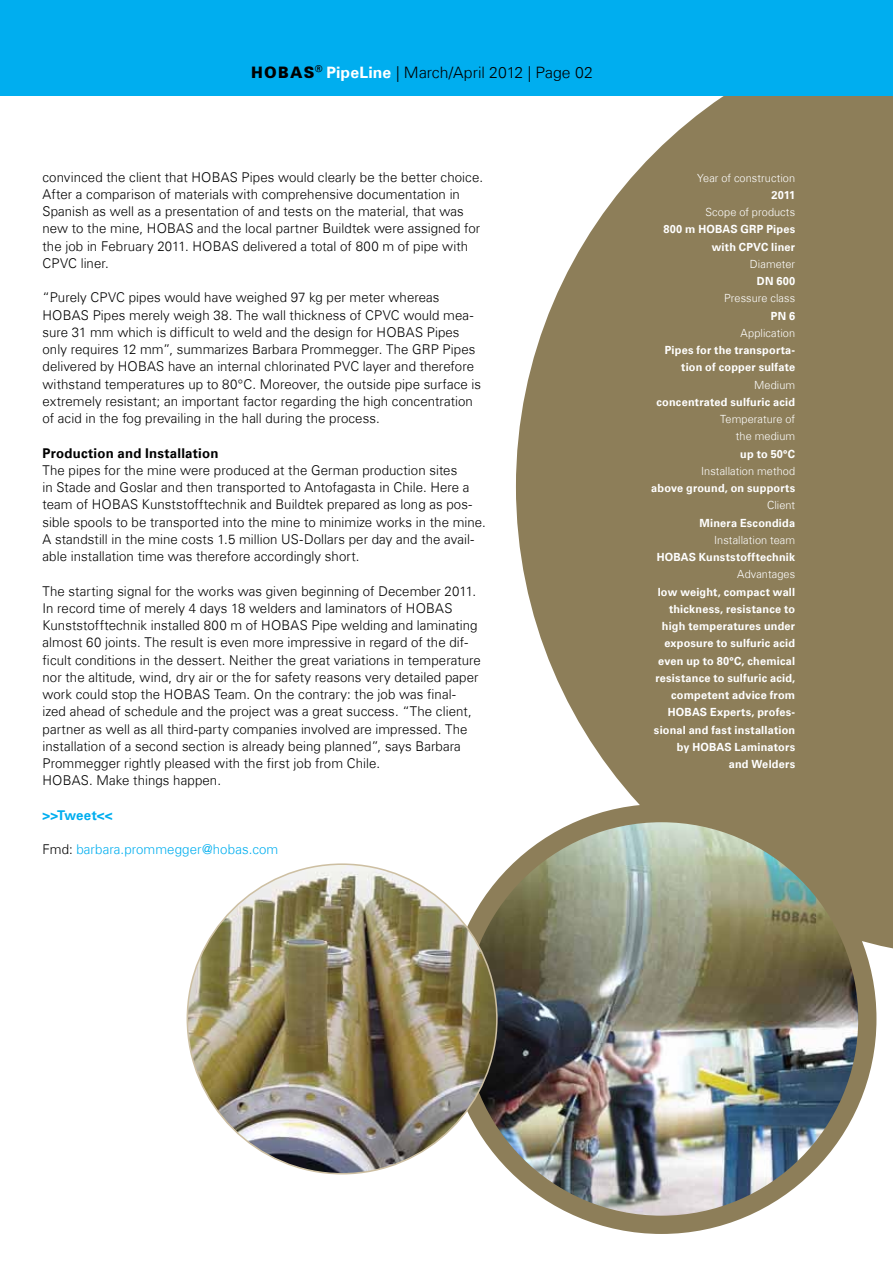
<style>
.page{position:relative;width:893px;height:1263px;background:#fff}
.page>*{position:absolute;margin:0;border:0;box-sizing:border-box;transform-origin:0 0}
.t1{font:300 15.75px "Univers Com 45";color:#000}
.t2{font:300 13.5px/17.2px "Univers Com 45";letter-spacing:.005em;color:#000}
.t3{font:300 13.5px "Univers Com 45";letter-spacing:.01em;color:#00aeef}
.t4{font:700 13.5px "Univers Com 65";letter-spacing:.015em;color:#000}
.t5{font:700 13.5px "Univers Com 65";letter-spacing:.01em;color:#00aeef}
.t6{font:700 11.25px/17.2px "Univers Com 65";letter-spacing:.02em;color:#fff;text-align:right}
.t7{font:300 11.25px/17.2px "Univers Com 45";letter-spacing:.01em;color:#fff;text-align:right}
.s1{font-family:"HOBAS";font-weight:400}
.s2{font-family:"Univers Com 65";font-weight:700;color:#fff}
.s3{color:#000}
</style>
<div class="page">
<svg style="left:516px;top:95px;width:377px;height:863px;background:#9c8f70"></svg>
<div style="left:0;top:0;width:893px;height:95px;background:#00aeef"></div>
<img style="left:456px;top:814px;width:411px;height:410px">
<div style="left:446px;top:804px;width:430px;height:430px;border:18px solid #8d7e59;border-radius:50%"></div>
<img style="left:187px;top:864px;width:310px;height:310px;border-radius:155px">
<p class="t1" style="left:251px;top:63px;width:343px"><span class="s1">h</span> <span class="s2">PipeLine</span> | March/April 2012 | Page 02</p>
<p class="t2" style="left:43px;top:168px;width:442px">convinced the client that HOBAS Pipes would clearly be the better choice.<br>After a comparison of materials with comprehensive documentation in Spanish as well as a presentation of and tests on the material, that was new to the mine, HOBAS and the local partner Buildtek were assigned for the job in February 2011. HOBAS delivered a total of 800 m of pipe with CPVC liner.</p>
<p class="t2" style="left:43px;top:289px;width:440px">“Purely CPVC pipes would have weighed 97 kg per meter whereas HOBAS Pipes merely weigh 38. The wall thickness of CPVC would mea&shy;sure 31 mm which is difficult to weld and the design for HOBAS Pipes only requires 12 mm”, summarizes Barbara Prommegger. The GRP Pipes delivered by HOBAS have an internal chlorinated PVC layer and therefore withstand temperatures up to 80°C. Moreover, the outside pipe surface is extremely resistant; an important factor regarding the high concentration of acid in the fog prevailing in the hall during the process.</p>
<p class="t4" style="left:43px;top:445px;width:177px">Production and Installation</p>
<p class="t2" style="left:43px;top:461px;width:445px">The pipes for the mine were produced at the German production sites<br>in Stade and Goslar and then transported to Antofagasta in Chile. Here a team of HOBAS Kunststofftechnik and Buildtek prepared as long as pos&shy;sible spools to be transported into the mine to minimize works in the mine.<br>A standstill in the mine costs 1.5 million US-Dollars per day and the avail&shy;able installation time was therefore accordingly short.</p>
<p class="t2" style="left:43px;top:582px;width:440px">The starting signal for the works was given beginning of December 2011.<br>In record time of merely 4 days 18 welders and laminators of HOBAS Kunststofftechnik installed 800 m of HOBAS Pipe welding and laminating almost 60 joints. The result is even more impressive in regard of the dif&shy;ficult conditions in the dessert. Neither the great variations in temperature nor the altitude, wind, dry air or the for safety reasons very detailed paper work could stop the HOBAS Team. On the contrary: the job was final&shy;ized ahead of schedule and the project was a great success. “The client, partner as well as all third-party companies involved are impressed. The installation of a second section is already being planned”, says Barbara Prommegger rightly pleased with the first job from Chile.<br>HOBAS. Make things happen.</p>
<p class="t5" style="left:43px;top:807px;width:71px">&gt;&gt;Tweet&lt;&lt;</p>
<p class="t3" style="left:43px;top:841px;width:237px"><span class="s3">Fmd:</span> barbara.prommegger@hobas.com</p>
<p class="t7" style="left:697px;top:169px;width:100px">Year of construction</p>
<p class="t6" style="left:771px;top:186px;width:25px">2011</p>
<p class="t7" style="left:705px;top:203px;width:91px">Scope of products</p>
<p class="t6" style="left:663px;top:221px;width:133px">800 m HOBAS GRP Pipes with CPVC liner</p>
<p class="t7" style="left:750px;top:255px;width:47px">Diameter</p>
<p class="t6" style="left:757px;top:273px;width:40px">DN 600</p>
<p class="t7" style="left:724px;top:290px;width:73px">Pressure class</p>
<p class="t6" style="left:771px;top:307px;width:26px">PN 6</p>
<p class="t7" style="left:740px;top:324px;width:56px">Application</p>
<p class="t6" style="left:665px;top:342px;width:132px">Pipes for the transporta&shy;tion of copper sulfate</p>
<p class="t7" style="left:754px;top:376px;width:43px">Medium</p>
<p class="t6" style="left:656px;top:393px;width:140px">concentrated sulfuric acid</p>
<p class="t7" style="left:720px;top:410px;width:77px">Temperature of the medium</p>
<p class="t6" style="left:740px;top:445px;width:56px">up to 50°C</p>
<p class="t7" style="left:701px;top:462px;width:96px">Installation method</p>
<p class="t6" style="left:651px;top:480px;width:145px">above ground, on supports</p>
<p class="t7" style="left:767px;top:497px;width:30px">Client</p>
<p class="t6" style="left:700px;top:514px;width:97px">Minera Escondida</p>
<p class="t7" style="left:714px;top:531px;width:82px">Installation team</p>
<p class="t6" style="left:657px;top:549px;width:140px">HOBAS Kunststofftechnik</p>
<p class="t7" style="left:737px;top:566px;width:59px">Advantages</p>
<p class="t6" style="left:654px;top:583px;width:143px">low weight, compact wall thickness, resistance to high temperatures under exposure to sulfuric acid even up to 80°C, chemical resistance to sulfuric acid, competent advice from<br>HOBAS Experts, profes&shy;sional and fast installation by HOBAS Laminators<br>and Welders</p>
</div>
